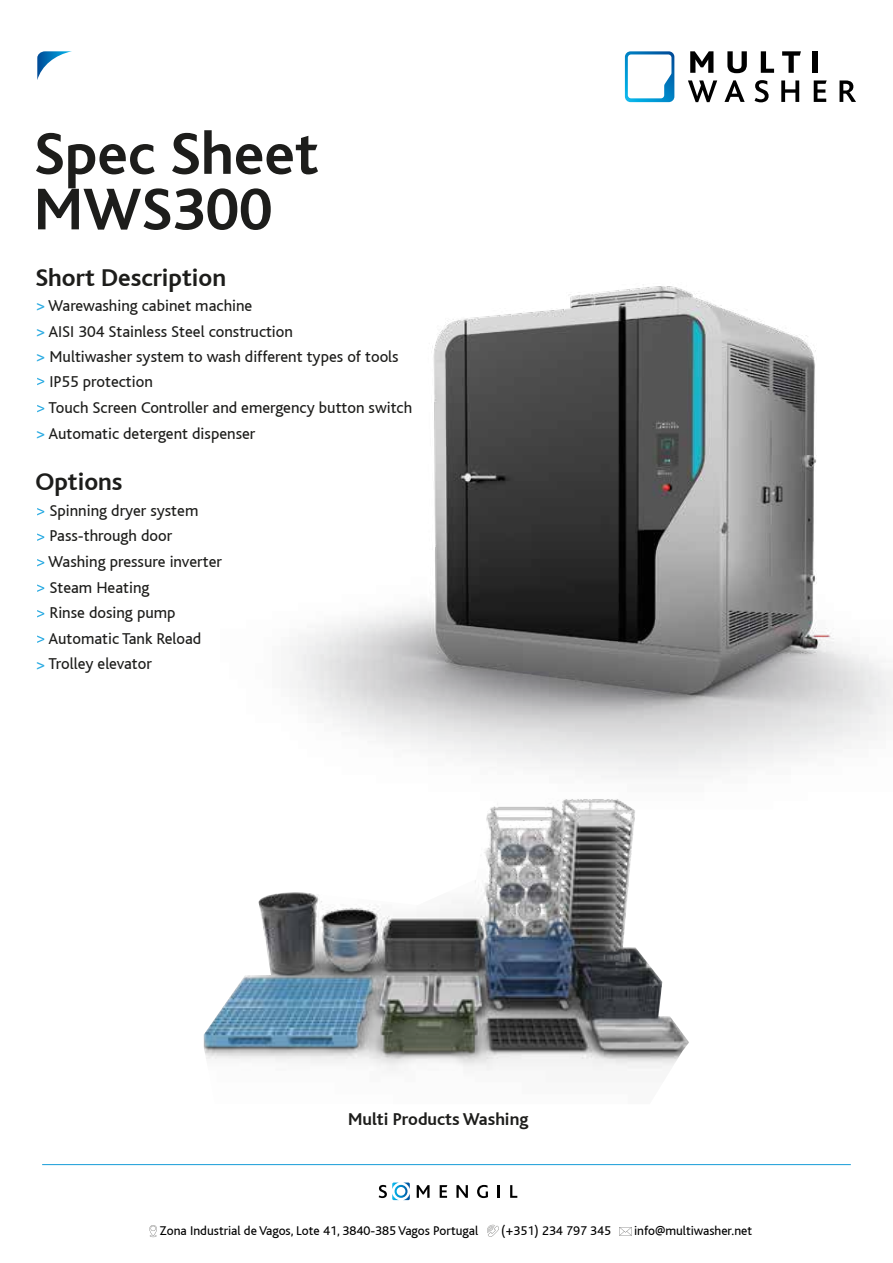
<style>
.page{position:relative;width:893px;height:1263px;background:#fff}
.page>*{position:absolute;margin:0;border:0;box-sizing:border-box;transform-origin:0 0}
.t1{font:700 61.5px/55.5px "Bliss";color:#1d1d1b}
.t2{font:700 25.5px "Bliss";color:#1d1d1b}
.t3{font:700 18px "Bliss";color:#1d1d1b}
.t4{font:16.5px/25.5px "Bliss";color:#1d1d1b}
.t5{font:13.35px "Bliss";color:#000}
.s1{color:#2babe2}
</style>
<div class="page">
<svg style="left:37px;top:508px;width:7px;height:7px"></svg>
<svg style="left:37px;top:533px;width:7px;height:8px"></svg>
<svg style="left:37px;top:559px;width:7px;height:7px"></svg>
<svg style="left:37px;top:584px;width:7px;height:8px"></svg>
<svg style="left:37px;top:610px;width:7px;height:7px"></svg>
<svg style="left:37px;top:635px;width:7px;height:8px"></svg>
<svg style="left:417px;top:1185px;width:13px;height:13px"></svg>
<svg style="left:440px;top:1185px;width:7px;height:13px"></svg>
<svg style="left:456px;top:1185px;width:12px;height:13px"></svg>
<svg style="left:477px;top:1185px;width:11px;height:13px"></svg>
<svg style="left:498px;top:1185px;width:2px;height:13px"></svg>
<svg style="left:510px;top:1185px;width:7px;height:13px"></svg>
<svg style="left:379px;top:1182px;width:31px;height:18px"></svg>
<svg style="left:37px;top:51px;width:35px;height:29px"></svg>
<svg style="left:619px;top:1227px;width:13px;height:9px"></svg>
<svg style="left:487px;top:1225px;width:12px;height:12px"></svg>
<svg style="left:149px;top:1225px;width:8px;height:12px"></svg>
<img style="left:204px;top:813px;width:485px;height:258px">
<svg style="left:625px;top:51px;width:49px;height:51px"></svg>
<svg style="left:690px;top:51px;width:23px;height:22px"></svg>
<svg style="left:727px;top:51px;width:20px;height:22px"></svg>
<svg style="left:761px;top:51px;width:13px;height:22px"></svg>
<svg style="left:782px;top:51px;width:19px;height:22px"></svg>
<div style="left:812px;top:51px;width:6px;height:22px;background:#000"></div>
<svg style="left:688px;top:80px;width:29px;height:22px"></svg>
<svg style="left:724px;top:80px;width:21px;height:22px"></svg>
<svg style="left:755px;top:80px;width:14px;height:22px"></svg>
<svg style="left:781px;top:80px;width:18px;height:22px"></svg>
<svg style="left:814px;top:80px;width:13px;height:22px"></svg>
<svg style="left:839px;top:80px;width:17px;height:22px"></svg>
<img style="left:290px;top:284px;width:603px;height:529px">
<svg style="left:37px;top:378px;width:7px;height:7px"></svg>
<svg style="left:37px;top:405px;width:7px;height:7px"></svg>
<hr style="left:42px;top:1164px;width:809px;height:1px;background:#169cd8">
<h1 class="t1" style="left:34px;top:127px;width:286px">Spec Sheet<br>MWS300</h1>
<h2 class="t2" style="left:35px;top:264px;width:192px">Short Description</h2>
<p class="t4" style="left:35px;top:294px;width:218px"><span class="s1">&gt;</span> Warewashing cabinet machine</p>
<p class="t4" style="left:35px;top:319px;width:259px"><span class="s1">&gt;</span> AISI 304 Stainless Steel construction</p>
<p class="t4" style="left:35px;top:344px;width:365px"><span class="s1">&gt;</span> Multiwasher system to wash different types of tools</p>
<p class="t4" style="left:49px;top:370px;width:105px">IP55 protection</p>
<p class="t4" style="left:48px;top:395px;width:365px">Touch Screen Controller and emergency button switch</p>
<p class="t4" style="left:35px;top:422px;width:221px"><span class="s1">&gt;</span> Automatic detergent dispenser</p>
<h2 class="t2" style="left:35px;top:469px;width:89px">Options</h2>
<p class="t4" style="left:48px;top:498px;width:175px">Spinning dryer system<br>Pass-through door<br>Washing pressure inverter<br>Steam Heating<br>Rinse dosing pump<br>Automatic Tank Reload</p>
<p class="t4" style="left:35px;top:651px;width:118px"><span class="s1">&gt;</span> Trolley elevator</p>
<p class="t3" style="left:348px;top:1110px;width:182px">Multi Products Washing</p>
<p class="t5" style="left:159px;top:1224px;width:320px">Zona Industrial de Vagos, Lote 41, 3840-385 Vagos Portugal</p>
<p class="t5" style="left:501px;top:1224px;width:111px">(+351) 234 797 345</p>
<p class="t5" style="left:634px;top:1224px;width:120px">info@multiwasher.net</p>
</div>
